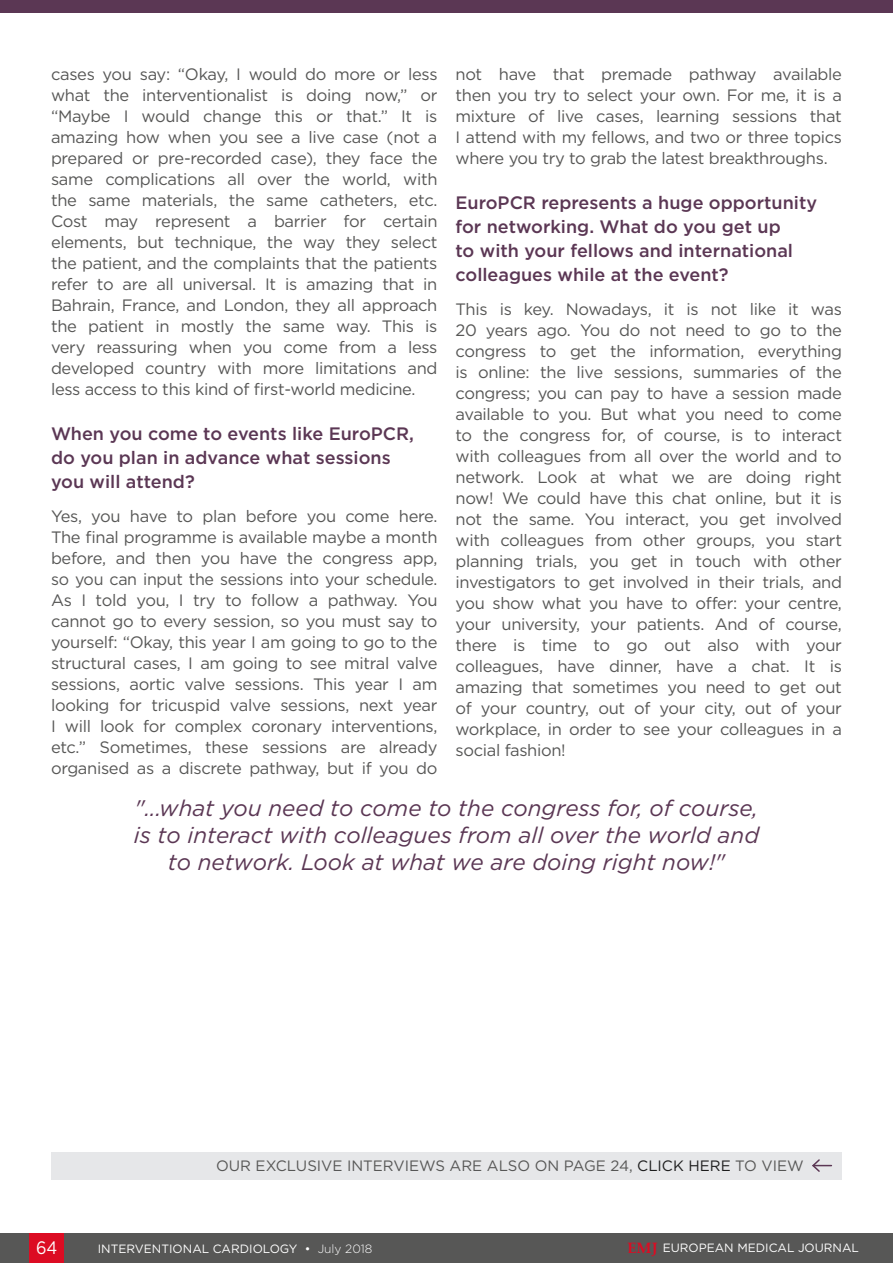
<style>
.page{position:relative;width:893px;height:1263px;background:#fff}
.page>*{position:absolute;margin:0;border:0;box-sizing:border-box;transform-origin:0 0}
.Interview_Quote__Wid{font:italic 22.5px/27px "Gotham";color:#5b3754;text-align:center}
.Interview_Question{font:500 18px/24px "Gotham";color:#5b3754}
.t1{font:18px "Gotham";color:#fff;scale:.9 1}
.Body_Text{font:16.5px/21px "Gotham";letter-spacing:-.02em;color:#575756;text-align:justify}
.t2{font:15px "Gotham";color:#575756}
.t3{font:12px "Gotham";color:#fff}
.s1{color:#1d1d1d}
.s2{font-weight:300}
.s3{font-family:"Palatino Linotype";font-weight:700;font-size:15px;color:#dc0c23}
</style>
<div class="page">
<div style="left:0;top:1233px;width:893px;height:30px;background:#575756"></div>
<div style="left:30px;top:1233px;width:34px;height:30px;background:#dc0c23"></div>
<div style="left:0;top:0;width:893px;height:13px;background:#5b3754"></div>
<div style="left:51px;top:1152px;width:791px;height:27px;background:#e6e7e9"></div>
<svg style="left:812px;top:1159px;width:19px;height:13px"></svg>
<p class="Body_Text" style="left:51px;top:63px;width:388px">cases you say: “Okay, I would do more or less what the interventionalist is doing now,” or “Maybe I would change this or that.” It is amazing how when you see a live case (not a prepared or pre-recorded case), they face the same complications all over the world, with the same materials, the same catheters, etc.<br>Cost may represent a barrier for certain elements, but technique, the way they select the patient, and the complaints that the patients refer to are all universal. It is amazing that in Bahrain, France, and London, they all approach the patient in mostly the same way. This is very reassuring when you come from a less developed country with more limitations and less access to this kind of first-world medicine.</p>
<p class="Interview_Question" style="left:51px;top:422px;width:364px">When you come to events like EuroPCR, do you plan in advance what sessions you will attend?</p>
<p class="Body_Text" style="left:51px;top:505px;width:388px">Yes, you have to plan before you come here.<br>The final programme is available maybe a month before, and then you have the congress app, so you can input the sessions into your schedule.<br>As I told you, I try to follow a pathway. You cannot go to every session, so you must say to yourself: “Okay, this year I am going to go to the structural cases, I am going to see mitral valve sessions, aortic valve sessions. This year I am looking for tricuspid valve sessions, next year I will look for complex coronary interventions, etc.” Sometimes, these sessions are already organised as a discrete pathway, but if you do</p>
<p class="Body_Text" style="left:455px;top:63px;width:388px">not have that premade pathway available then you try to select your own. For me, it is a mixture of live cases, learning sessions that I attend with my fellows, and two or three topics where you try to grab the latest breakthroughs.</p>
<p class="Interview_Question" style="left:455px;top:191px;width:363px">EuroPCR represents a huge opportunity for networking. What do you get up<br>to with your fellows and international colleagues while at the event?</p>
<p class="Body_Text" style="left:455px;top:298px;width:388px">This is key. Nowadays, it is not like it was 20 years ago. You do not need to go to the congress to get the information, everything is online: the live sessions, summaries of the congress; you can pay to have a session made available to you. But what you need to come to the congress for, of course, is to interact with colleagues from all over the world and to network. Look at what we are doing right now! We could have this chat online, but it is not the same. You interact, you get involved with colleagues from other groups, you start planning trials, you get in touch with other investigators to get involved in their trials, and you show what you have to offer: your centre, your university, your patients. And of course, there is time to go out also with your colleagues, have dinner, have a chat. It is amazing that sometimes you need to get out of your country, out of your city, out of your workplace, in order to see your colleagues in a social fashion!</p>
<p class="Interview_Quote__Wid" style="left:134px;top:794px;width:627px">"...what you need to come to the congress for, of course, is to interact with colleagues from all over the world and to network. Look at what we are doing right now!"</p>
<p class="t2" style="left:216px;top:1156px;width:589px">OUR EXCLUSIVE INTERVIEWS ARE ALSO ON PAGE 24, <span class="s1">CLICK HERE</span> TO VIEW</p>
<p class="t1" style="left:36px;top:1236px;width:25px">64</p>
<p class="t3" style="left:98px;top:1241px;width:276px">INTERVENTIONAL CARDIOLOGY • <span class="s2">July 2018</span></p>
<p class="t3" style="left:627px;top:1240px;width:233px"><span class="s3">EMJ</span> EUROPEAN MEDICAL JOURNAL</p>
</div>
